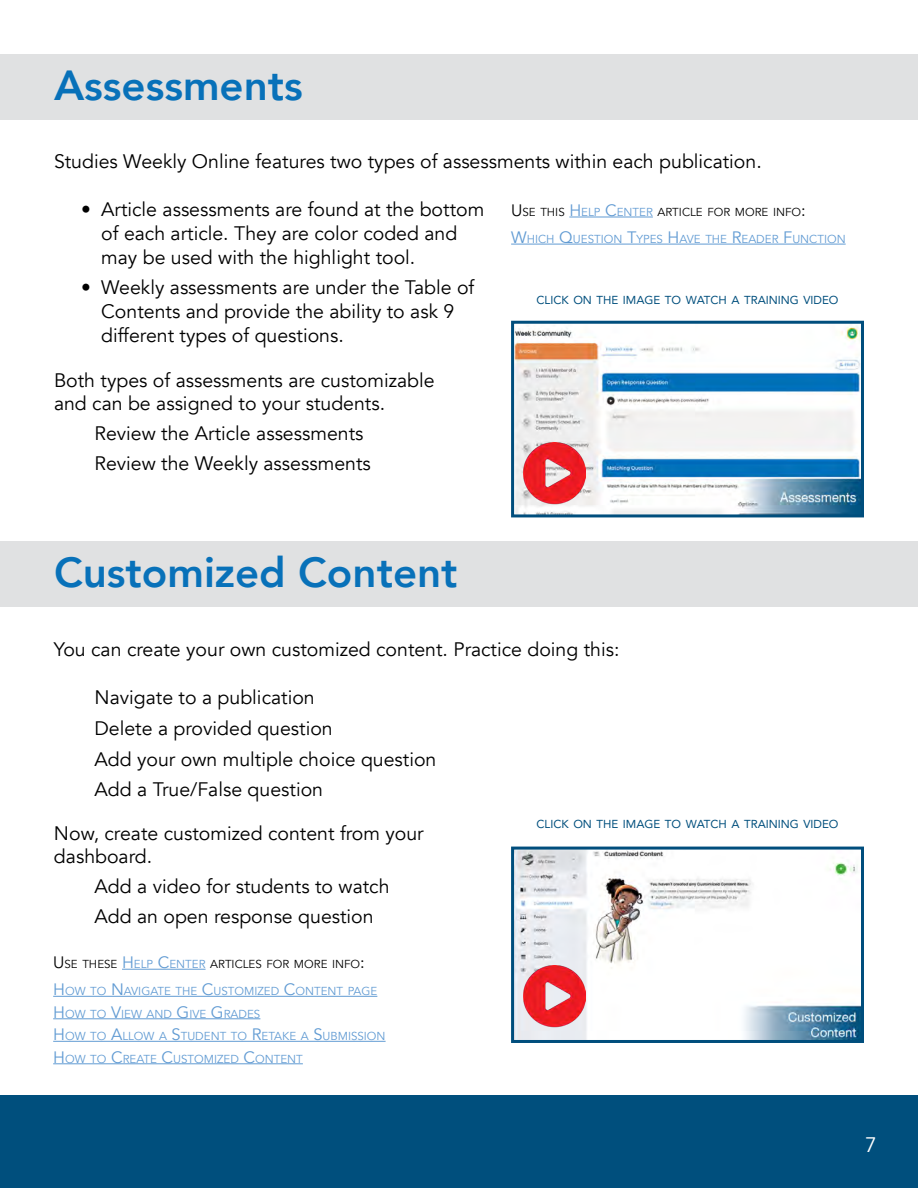
<style>
.page{position:relative;width:918px;height:1188px;background:#fff}
.page>*{position:absolute;margin:0;border:0;box-sizing:border-box;transform-origin:0 0}
.t1{font:800 42px "Avenir";color:#0871b9}
.t2{font:21px "Avenir";color:#fff}
.t3{font:19.5px/24px "Avenir";color:#000}
.t4{font:11.55px/22.5px "Avenir";color:#619bd3}
.t5{font:11.55px "Avenir";color:#000}
.t6{font:11.55px "Avenir";color:#004f7d}
.s1{font-size:16.5px}
.s2{font-size:16.5px;color:#629bd3}
.s3{color:#629bd3}
.s4{font-size:16.5px;color:#619bd3}
.s5{color:#619bd3}
</style>
<div class="page">
<div style="left:0;top:54px;width:918px;height:65px;background:#e0e1e2"></div>
<div style="left:0;top:541px;width:918px;height:65px;background:#e0e1e2"></div>
<div style="left:0;top:1095px;width:918px;height:93px;background:#004f7d"></div>
<img style="left:515px;top:326px;width:345px;height:187px">
<div style="left:511px;top:321px;width:353px;height:196px;border:3px solid #004e7d"></div>
<img style="left:515px;top:851px;width:345px;height:188px">
<div style="left:511px;top:847px;width:353px;height:196px;border:3px solid #004e7d"></div>
<hr style="left:122px;top:969px;width:84px;height:1px;background:#619bd3">
<hr style="left:53px;top:996px;width:324px;height:1px;background:#619bd3">
<hr style="left:53px;top:1018px;width:207px;height:1px;background:#619bd3">
<hr style="left:53px;top:1041px;width:333px;height:1px;background:#619bd3">
<hr style="left:53px;top:1063px;width:250px;height:1px;background:#619bd3">
<img style="left:523px;top:443px;width:63px;height:73px">
<img style="left:523px;top:965px;width:63px;height:74px">
<hr style="left:569px;top:217px;width:84px;height:1px;background:#629bd3">
<hr style="left:511px;top:244px;width:335px;height:1px;background:#619bd3">
<h1 class="t1" style="left:54px;top:53px;width:250px">Assessments</h1>
<p class="t3" style="left:54px;top:150px;width:709px">Studies Weekly Online features two types of assessments within each publication.</p>
<p class="t3" style="left:101px;top:197px;width:385px;text-indent:-20px">• Article assessments are found at the bottom of each article. They are color coded and may be used with the highlight tool.</p>
<p class="t3" style="left:101px;top:276px;width:375px;text-indent:-20px">• Weekly assessments are under the Table of<br>Contents and provide the ability to ask 9 different types of questions.</p>
<p class="t5" style="left:511px;top:205px;width:296px"><span class="s1">U</span>SE THIS <span class="s2">H</span> <span class="s3">ELP</span> <span class="s2">C</span><span class="s3">ENTER</span> ARTICLE FOR MORE INFO<span class="s1">:</span></p>
<p class="t4" style="left:511px;top:228px;width:336px"><span class="s1">W</span>HICH <span class="s1">Q</span>U ESTION <span class="s1">T</span>YPES <span class="s1">H</span>AVE THE <span class="s1">R</span>EADER <span class="s1">F</span>U NCTION</p>
<p class="t6" style="left:536px;top:290px;width:304px">CLICK ON THE IMAGE TO WATCH A TRAINING VIDEO</p>
<p class="t3" style="left:54px;top:369px;width:382px;line-height:23.4px">Both types of assessments are customizable and can be assigned to your students.</p>
<p class="t3" style="left:95px;top:419px;width:278px;line-height:30.2px">Review the Article assessments<br>Review the Weekly assessments</p>
<h1 class="t1" style="left:54px;top:540px;width:405px">Customized Content</h1>
<p class="t3" style="left:54px;top:638px;width:567px">You can create your own customized content. Practice doing this:</p>
<p class="t3" style="left:95px;top:682px;width:343px;line-height:30.8px">Navigate to a publication<br>Delete a provided question<br>Add your own multiple choice question<br>Add a True/False question</p>
<p class="t3" style="left:54px;top:821px;width:371px;line-height:23.4px">Now, create customized content from your dashboard.</p>
<p class="t3" style="left:95px;top:872px;width:297px;line-height:30.2px">Add a video for students to watch<br>Add an open response question</p>
<p class="t5" style="left:53px;top:957px;width:313px"><span class="s1">U</span>SE THESE <span class="s4">H</span> <span class="s5">ELP</span> <span class="s4">C</span><span class="s5">ENTER</span> ARTICLES FOR MORE INFO<span class="s1">:</span></p>
<p class="t4" style="left:53px;top:980px;width:334px"><span class="s1">H</span> OW TO <span class="s1">N</span>AVIGATE THE <span class="s1">C</span>USTOMIZED <span class="s1">C</span>ONTENT PAGE <span class="s1">H</span> OW TO <span class="s1">V</span>IEW AND <span class="s1">G</span>IVE <span class="s1">G</span>RADES<br><span class="s1">H</span> OW TO <span class="s1">A</span>LLOW A <span class="s1">S</span>TUDENT TO <span class="s1">R</span>ETAKE A <span class="s1">S</span>U BMISSION <span class="s1">H</span> OW TO <span class="s1">C</span>REATE <span class="s1">C</span>USTOMIZED <span class="s1">C</span>ONTENT</p>
<p class="t6" style="left:536px;top:815px;width:304px">CLICK ON THE IMAGE TO WATCH A TRAINING VIDEO</p>
<p class="t2" style="left:865px;top:1132px;width:13px">7</p>
</div>
